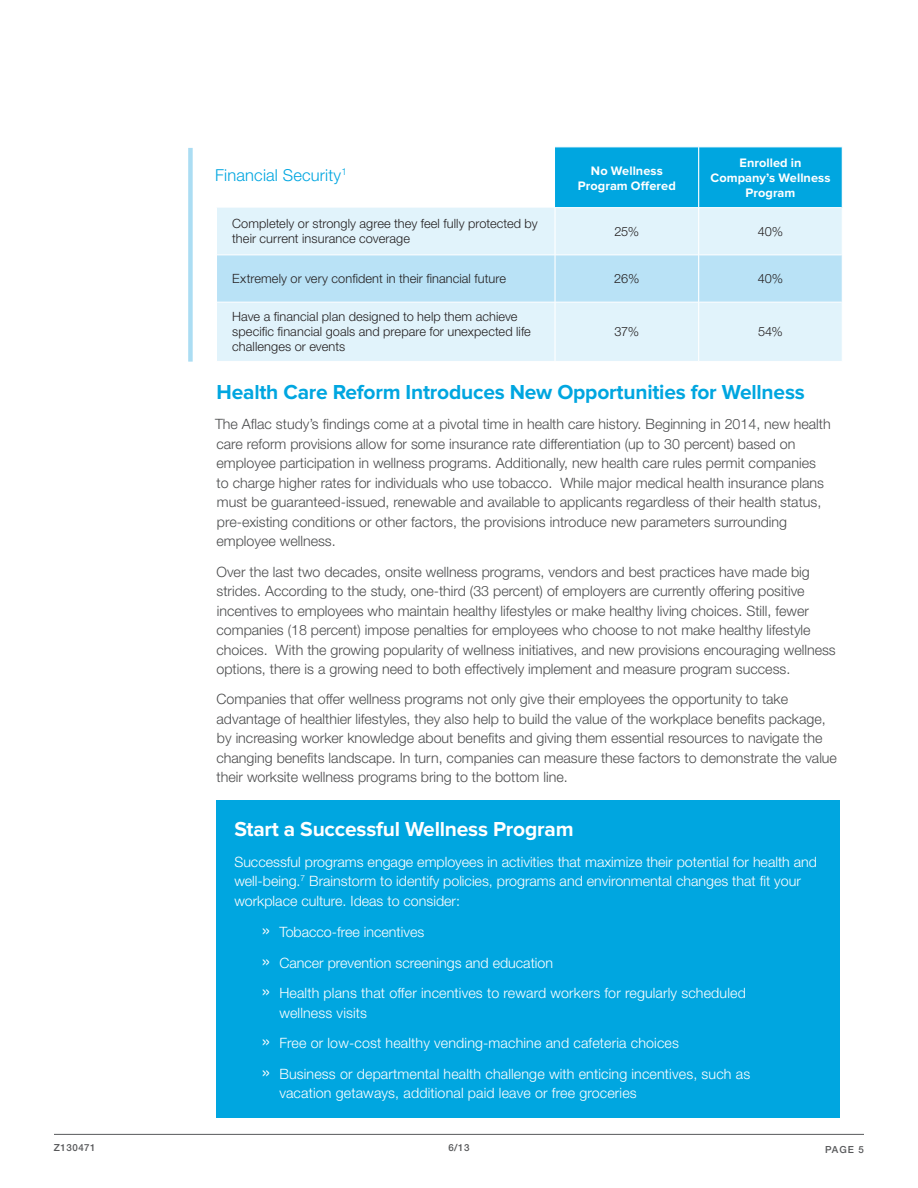
<style>
.page{position:relative;width:918px;height:1188px;background:#fff}
.page>*{position:absolute;margin:0;border:0;box-sizing:border-box;transform-origin:0 0}
.t1{font:700 21px "Proxima Nova";letter-spacing:-.01em;color:#00a6e0}
.t2{font:700 21px "Proxima Nova";letter-spacing:-.01em;color:#fff}
.t3{font:300 16.5px "Helvetica Neue LT Std";letter-spacing:.01em;color:#00a6e0}
.t4{font:300 14.25px/19.5px "Helvetica Neue LT Std";color:#4b4c4d}
.t5{font:300 14.25px/30.5px "Helvetica Neue LT Std";color:#fff}
.t6{font:300 12.75px/15px "Helvetica Neue LT Std";letter-spacing:.01em;color:#231f20}
.t7{font:700 12.75px/15px "Proxima Nova";letter-spacing:.005em;color:#fff;text-align:center}
.t8{font:500 9.75px "Helvetica Neue LT Std";letter-spacing:.05em;color:#57585a}
.s1{font-size:21px}
</style>
<div class="page">
<hr style="left:54px;top:1134px;width:810px;height:1px;background:#57585a">
<div style="left:216px;top:800px;width:623px;height:318px;background:#00a6e0"></div>
<div style="left:188px;top:148px;width:5px;height:214px;background:#abddf3"></div>
<div style="left:555px;top:148px;width:287px;height:59px;background:#00a6e0"></div>
<div style="left:217px;top:208px;width:625px;height:153px;background:#e1f3fb"></div>
<div style="left:217px;top:256px;width:625px;height:46px;background:#b9e2f6"></div>
<hr style="left:698px;top:147px;width:1px;height:60px;background:#fff">
<hr style="left:554px;top:208px;width:2px;height:47px;background:#fff">
<hr style="left:554px;top:255px;width:2px;height:47px;background:#fff">
<hr style="left:554px;top:302px;width:2px;height:59px;background:#fff">
<hr style="left:217px;top:255px;width:338px;height:1px;background:#fff">
<hr style="left:555px;top:255px;width:143px;height:1px;background:#fff">
<hr style="left:699px;top:255px;width:143px;height:1px;background:#fff">
<hr style="left:217px;top:302px;width:338px;height:1px;background:#fff">
<hr style="left:555px;top:302px;width:143px;height:1px;background:#fff">
<hr style="left:699px;top:302px;width:143px;height:1px;background:#fff">
<hr style="left:698px;top:208px;width:1px;height:47px;background:#fff">
<hr style="left:698px;top:255px;width:1px;height:47px;background:#fff">
<hr style="left:698px;top:302px;width:1px;height:59px;background:#fff">
<p class="t3" style="left:215px;top:165px;width:133px">Financial Security<sup>1</sup></p>
<p class="t7" style="left:578px;top:163px;width:99px">No Wellness<br>Program Offered</p>
<p class="t7" style="left:711px;top:156px;width:121px">Enrolled in<br>Company’s Wellness<br>Program</p>
<p class="t6" style="left:232px;top:216px;width:307px">Completely or strongly agree they feel fully protected by their current insurance coverage</p>
<p class="t6" style="left:614px;top:223px;width:26px">25%</p>
<p class="t6" style="left:758px;top:223px;width:27px">40%</p>
<p class="t6" style="left:232px;top:271px;width:275px">Extremely or very confident in their financial future</p>
<p class="t6" style="left:614px;top:271px;width:27px">26%</p>
<p class="t6" style="left:758px;top:271px;width:27px">40%</p>
<p class="t6" style="left:232px;top:309px;width:300px">Have a financial plan designed to help them achieve specific financial goals and prepare for unexpected life challenges or events</p>
<p class="t6" style="left:614px;top:324px;width:26px">37%</p>
<p class="t6" style="left:758px;top:324px;width:26px">54%</p>
<h1 class="t1" style="left:217px;top:380px;width:590px">Health Care Reform Introduces New Opportunities for Wellness</h1>
<p class="t4" style="left:215px;top:414px;width:617px">The Aflac study’s findings come at a pivotal time in health care history. Beginning in 2014, new health care reform provisions allow for some insurance rate differentiation (up to 30 percent) based on employee participation in wellness programs. Additionally, new health care rules permit companies<br>to charge higher rates for individuals who use tobacco. While major medical health insurance plans must be guaranteed-issued, renewable and available to applicants regardless of their health status, pre-existing conditions or other factors, the provisions introduce new parameters surrounding employee wellness.</p>
<p class="t4" style="left:216px;top:561px;width:621px">Over the last two decades, onsite wellness programs, vendors and best practices have made big strides. According to the study, one-third (33 percent) of employers are currently offering positive incentives to employees who maintain healthy lifestyles or make healthy living choices. Still, fewer companies (18 percent) impose penalties for employees who choose to not make healthy lifestyle choices. With the growing popularity of wellness initiatives, and new provisions encouraging wellness options, there is a growing need to both effectively implement and measure program success.</p>
<p class="t4" style="left:216px;top:689px;width:622px">Companies that offer wellness programs not only give their employees the opportunity to take advantage of healthier lifestyles, they also help to build the value of the workplace benefits package, by increasing worker knowledge about benefits and giving them essential resources to navigate the changing benefits landscape. In turn, companies can measure these factors to demonstrate the value their worksite wellness programs bring to the bottom line.</p>
<h1 class="t2" style="left:234px;top:817px;width:341px">Start a Successful Wellness Program</h1>
<p class="t5" style="left:234px;top:851px;width:584px;line-height:19.5px">Successful programs engage employees in activities that maximize their potential for health and well-being.<sup>7</sup> Brainstorm to identify policies, programs and environmental changes that fit your workplace culture. Ideas to consider:</p>
<p class="t5" style="left:261px;top:917px;width:486px"><span class="s1">»</span> Tobacco-free incentives<br><span class="s1">»</span> Cancer prevention screenings and education<br><span class="s1">»</span> Health plans that offer incentives to reward workers for regularly scheduled</p>
<p class="t5" style="left:261px;top:997px;width:490px;text-indent:18px">wellness visits<br><span class="s1">»</span> Free or low-cost healthy vending-machine and cafeteria choices<br><span class="s1">»</span> Business or departmental health challenge with enticing incentives, such as</p>
<p class="t5" style="left:279px;top:1078px;width:359px">vacation getaways, additional paid leave or free groceries</p>
<p class="t8" style="left:54px;top:1142px;width:43px">Z130471</p>
<p class="t8" style="left:448px;top:1142px;width:23px">6/13</p>
<p class="t8" style="left:825px;top:1143px;width:40px">PAGE 5</p>
</div>
